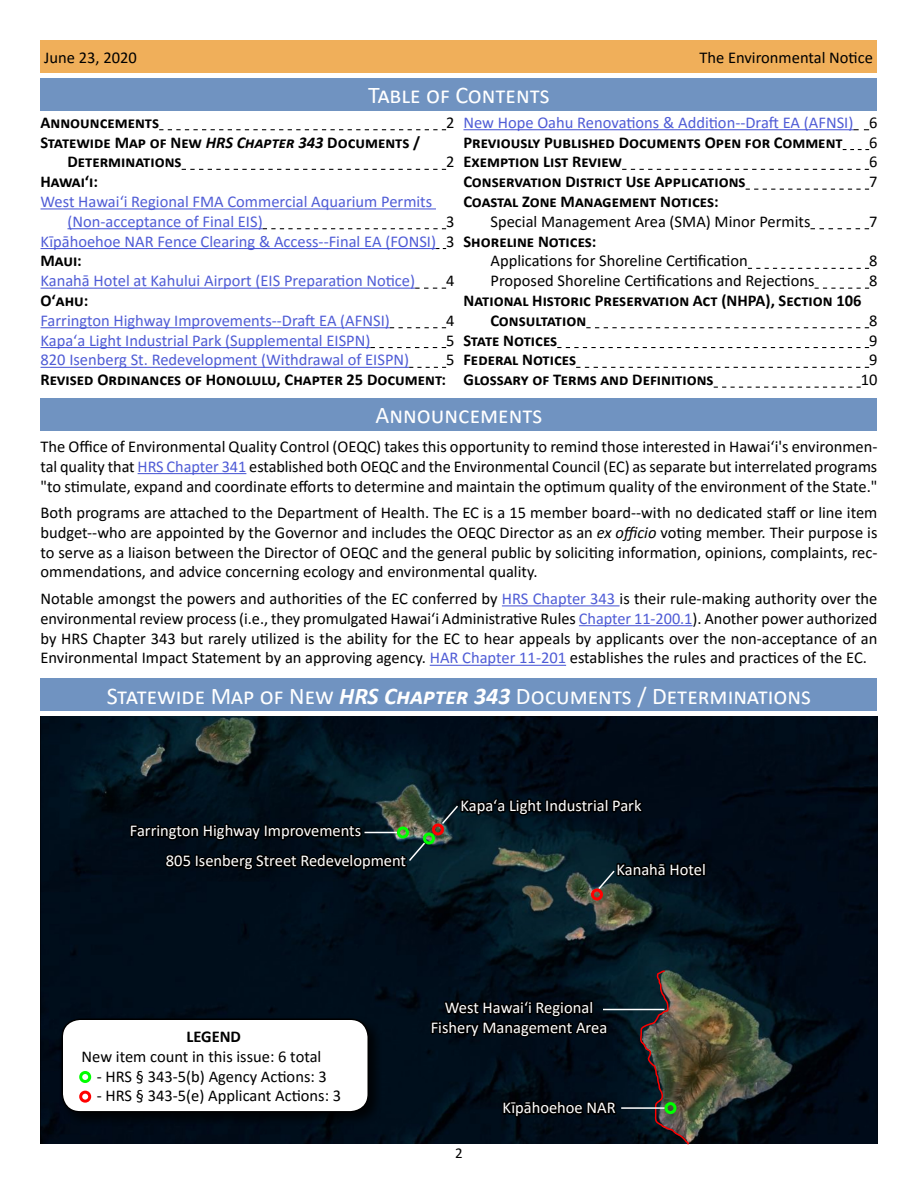
<style>
.page{position:relative;width:918px;height:1188px;background:#fff}
.page>*{position:absolute;margin:0;border:0;box-sizing:border-box;transform-origin:0 0}
.t1{font:24px "Calibri";color:#fff}
.t2{font:16.5px/19.8px "Calibri";color:#000;text-align:justify}
.t3{font:16.5px/19.8px "Calibri";color:#4f5cd6}
.t4{font:700 16.5px/19.8px "Calibri";color:#000}
.t5{font:16.5px/30px "Calibri";color:#fff}
.t6{font:15px "Calibri";color:#000}
.s1{font-style:italic}
.s2{color:#000}
.s3{font-weight:700;color:#000}
.s4{color:#4f5cd6}
.s5{font-weight:700;font-style:italic}
</style>
<div class="page">
<div style="left:40px;top:40px;width:838px;height:33px;background:#f0af5a"></div>
<img style="left:40px;top:716px;width:838px;height:428px">
<div style="left:40px;top:78px;width:838px;height:32px;background:#7093c1"></div>
<div style="left:58px;top:1016px;width:324px;height:110px;background:#000812"></div>
<div style="left:62px;top:1019px;width:306px;height:93px;background:#fff;border-radius:18px"></div>
<div style="left:62px;top:1018px;width:307px;height:95px;border:2px solid #000;border-radius:18px"></div>
<div style="left:40px;top:679px;width:838px;height:32px;background:#7093c1"></div>
<div style="left:40px;top:398px;width:838px;height:33px;background:#7093c1"></div>
<hr style="left:138px;top:473px;width:108px;height:1px;background:#4f5cd6">
<hr style="left:502px;top:605px;width:118px;height:1px;background:#4f5cd6">
<hr style="left:579px;top:625px;width:114px;height:1px;background:#4f5cd6">
<hr style="left:430px;top:665px;width:136px;height:1px;background:#4f5cd6">
<svg style="left:159px;top:129px;width:287px;height:1px"></svg>
<svg style="left:182px;top:169px;width:264px;height:1px"></svg>
<hr style="left:40px;top:208px;width:396px;height:1px;background:#4f5cd6">
<hr style="left:68px;top:228px;width:195px;height:1px;background:#4f5cd6">
<svg style="left:263px;top:228px;width:183px;height:1px"></svg>
<hr style="left:40px;top:248px;width:396px;height:1px;background:#4f5cd6">
<hr style="left:40px;top:288px;width:375px;height:1px;background:#4f5cd6">
<svg style="left:415px;top:288px;width:31px;height:1px"></svg>
<hr style="left:40px;top:327px;width:350px;height:1px;background:#4f5cd6">
<svg style="left:390px;top:327px;width:56px;height:1px"></svg>
<hr style="left:40px;top:347px;width:330px;height:1px;background:#4f5cd6">
<svg style="left:370px;top:347px;width:76px;height:1px"></svg>
<hr style="left:40px;top:367px;width:369px;height:1px;background:#4f5cd6">
<svg style="left:409px;top:367px;width:37px;height:1px"></svg>
<hr style="left:464px;top:129px;width:389px;height:1px;background:#4f5cd6">
<svg style="left:853px;top:129px;width:16px;height:1px"></svg>
<svg style="left:843px;top:149px;width:26px;height:1px"></svg>
<svg style="left:622px;top:169px;width:247px;height:1px"></svg>
<svg style="left:746px;top:189px;width:123px;height:1px"></svg>
<svg style="left:810px;top:228px;width:59px;height:1px"></svg>
<svg style="left:748px;top:268px;width:121px;height:1px"></svg>
<svg style="left:815px;top:288px;width:54px;height:1px"></svg>
<svg style="left:586px;top:327px;width:283px;height:1px"></svg>
<svg style="left:557px;top:347px;width:312px;height:1px"></svg>
<svg style="left:576px;top:367px;width:293px;height:1px"></svg>
<svg style="left:714px;top:387px;width:147px;height:1px"></svg>
<div style="left:591px;top:889px;width:12px;height:12px;border:3px solid #f00;border-radius:50%"></div>
<div style="left:423px;top:832px;width:12px;height:12px;border:3px solid #0f0;border-radius:50%"></div>
<div style="left:79px;top:1071px;width:12px;height:12px;border:3px solid #0f0;border-radius:50%"></div>
<div style="left:79px;top:1091px;width:12px;height:12px;border:3px solid #f00;border-radius:50%"></div>
<div style="left:432px;top:824px;width:12px;height:12px;border:3px solid #f00;border-radius:50%"></div>
<img style="left:639px;top:970px;width:52px;height:175px">
<svg style="left:501px;top:1086px;width:118px;height:45px;background:#000911"></svg>
<svg style="left:440px;top:796px;width:205px;height:30px;background:#020e16"></svg>
<svg style="left:597px;top:860px;width:111px;height:31px;background:#08151c"></svg>
<svg style="left:127px;top:808px;width:300px;height:75px;background:#051118"></svg>
<hr style="left:364px;top:832px;width:33px;height:1px;background:#fff">
<hr style="left:621px;top:1107px;width:43px;height:2px;background:#fff">
<svg style="left:428px;top:979px;width:181px;height:74px;background:#000912"></svg>
<hr style="left:603px;top:1009px;width:61px;height:1px;background:#fff">
<p class="t2" style="left:44px;top:47px;width:94px">June 23, 2020</p>
<p class="t2" style="left:699px;top:47px;width:175px">The Environmental Notice</p>
<h1 class="t1" style="left:368px;top:79px;width:183px">Table of Contents</h1>
<p class="t4" style="left:40px;top:112px;width:120px">Announcements</p>
<p class="t2" style="left:446px;top:112px;width:10px">2</p>
<p class="t4" style="left:67px;top:132px;width:354px;text-indent:-27px">Statewide Map of New <span class="s1">HRS Chapter 343</span> Documents /<br>Determinations</p>
<p class="t2" style="left:446px;top:152px;width:10px">2</p>
<p class="t4" style="left:40px;top:171px;width:59px">Hawaiʻi:</p>
<p class="t3" style="left:67px;top:191px;width:366px;text-indent:-27px">West Hawaiʻi Regional FMA Commercial Aquarium Permits (Non-acceptance of Final EIS)</p>
<p class="t3" style="left:40px;top:211px;width:416px;text-align:justify;text-indent:406px"><span class="s2">3<br></span>Kīpāhoehoe NAR Fence Clearing &amp; Access--Final EA (FONSI) <span class="s2">3<br></span><span class="s3">Maui:</span></p>
<p class="t3" style="left:41px;top:270px;width:376px">Kanahā Hotel at Kahului Airport (EIS Preparation Notice)</p>
<p class="t2" style="left:446px;top:270px;width:10px">4</p>
<p class="t4" style="left:41px;top:290px;width:49px">Oʻahu:</p>
<p class="t3" style="left:41px;top:310px;width:351px">Farrington Highway Improvements--Draft EA (AFNSI)</p>
<p class="t2" style="left:446px;top:310px;width:10px">4</p>
<p class="t3" style="left:41px;top:330px;width:331px">Kapaʻa Light Industrial Park (Supplemental EISPN)</p>
<p class="t2" style="left:446px;top:330px;width:10px">5</p>
<p class="t3" style="left:41px;top:350px;width:370px">820 Isenberg St. Redevelopment (Withdrawal of EISPN)</p>
<p class="t2" style="left:446px;top:350px;width:10px">5</p>
<p class="t4" style="left:41px;top:369px;width:407px">Revised Ordinances of Honolulu, Chapter 25 Document:</p>
<p class="t3" style="left:464px;top:112px;width:416px">New Hope Oahu Renovations &amp; Addition--Draft EA (AFNSI) <span class="s2">6<br></span><span class="s3">Previously Published Documents Open for Comment</span></p>
<p class="t2" style="left:869px;top:132px;width:10px">6</p>
<p class="t4" style="left:464px;top:152px;width:160px">Exemption List Review</p>
<p class="t2" style="left:869px;top:152px;width:10px">6</p>
<p class="t4" style="left:464px;top:171px;width:284px">Conservation District Use Applications</p>
<p class="t2" style="left:869px;top:171px;width:10px">7</p>
<p class="t4" style="left:464px;top:191px;width:257px">Coastal Zone Management Notices:</p>
<p class="t2" style="left:490px;top:211px;width:321px">Special Management Area (SMA) Minor Permits</p>
<p class="t2" style="left:869px;top:211px;width:10px">7</p>
<p class="t4" style="left:464px;top:231px;width:135px">Shoreline Notices:</p>
<p class="t2" style="left:490px;top:251px;width:259px">Applications for Shoreline Certification</p>
<p class="t2" style="left:869px;top:251px;width:10px">8</p>
<p class="t2" style="left:490px;top:270px;width:326px">Proposed Shoreline Certifications and Rejections</p>
<p class="t2" style="left:869px;top:270px;width:10px">8</p>
<p class="t4" style="left:490px;top:290px;width:373px;text-indent:-27px">National Historic Preservation Act (NHPA), Section 106<br>Consultation</p>
<p class="t2" style="left:869px;top:310px;width:10px">8</p>
<p class="t4" style="left:464px;top:330px;width:95px">State Notices</p>
<p class="t2" style="left:869px;top:330px;width:10px">9</p>
<p class="t4" style="left:464px;top:350px;width:114px">Federal Notices</p>
<p class="t2" style="left:869px;top:350px;width:10px">9</p>
<p class="t4" style="left:464px;top:369px;width:252px">Glossary of Terms and Definitions</p>
<p class="t2" style="left:861px;top:369px;width:18px">10</p>
<h1 class="t1" style="left:376px;top:399px;width:168px">Announcements</h1>
<p class="t2" style="left:40px;top:436px;width:839px">The Office of Environmental Quality Control (OEQC) takes this opportunity to remind those interested in Hawaiʻi's environmen&shy;tal quality that <span class="s4">HRS Chapter 341</span> established both OEQC and the Environmental Council (EC) as separate but interrelated programs "to stimulate, expand and coordinate efforts to determine and maintain the optimum quality of the environment of the State."</p>
<p class="t2" style="left:40px;top:502px;width:839px">Both programs are attached to the Department of Health. The EC is a 15 member board--with no dedicated staff or line item budget--who are appointed by the Governor and includes the OEQC Director as an <span class="s1">ex officio</span> voting member. Their purpose is to serve as a liaison between the Director of OEQC and the general public by soliciting information, opinions, complaints, rec&shy;ommendations, and advice concerning ecology and environmental quality.</p>
<p class="t2" style="left:40px;top:588px;width:839px">Notable amongst the powers and authorities of the EC conferred by <span class="s4">HRS Chapter 343</span> is their rule-making authority over the environmental review process (i.e., they promulgated Hawaiʻi Administrative Rules <span class="s4">Chapter 11-200.1</span>). Another power authorized by HRS Chapter 343 but rarely utilized is the ability for the EC to hear appeals by applicants over the non-acceptance of an Environmental Impact Statement by an approving agency. <span class="s4">HAR Chapter 11-201</span> establishes the rules and practices of the EC.</p>
<h1 class="t1" style="left:107px;top:679px;width:706px">Statewide Map of New <span class="s5">HRS Chapter 343</span> Documents / Determinations</h1>
<p class="t5" style="left:166px;top:815px;width:242px;text-indent:-36px">Farrington Highway Improvements<br>805 Isenberg Street Redevelopment</p>
<p class="t5" style="left:460px;top:790px;width:183px">Kapaʻa Light Industrial Park</p>
<p class="t5" style="left:616px;top:854px;width:91px">Kanahā Hotel</p>
<p class="t4" style="left:186px;top:1026px;width:56px">LEGEND</p>
<p class="t2" style="left:82px;top:1046px;width:241px">New item count in this issue: 6 total</p>
<p class="t2" style="left:97px;top:1066px;width:232px">- HRS § 343-5(b) Agency Actions: 3</p>
<p class="t2" style="left:97px;top:1086px;width:246px">- HRS § 343-5(e) Applicant Actions: 3</p>
<p class="t5" style="left:431px;top:997px;width:178px;line-height:19.8px;text-align:center">West Hawaiʻi Regional<br>Fishery Management Area</p>
<p class="t6" style="left:455px;top:1143px;width:9px">2</p>
<p class="t5" style="left:502px;top:1092px;width:115px">Kīpāhoehoe NAR</p>
</div>
